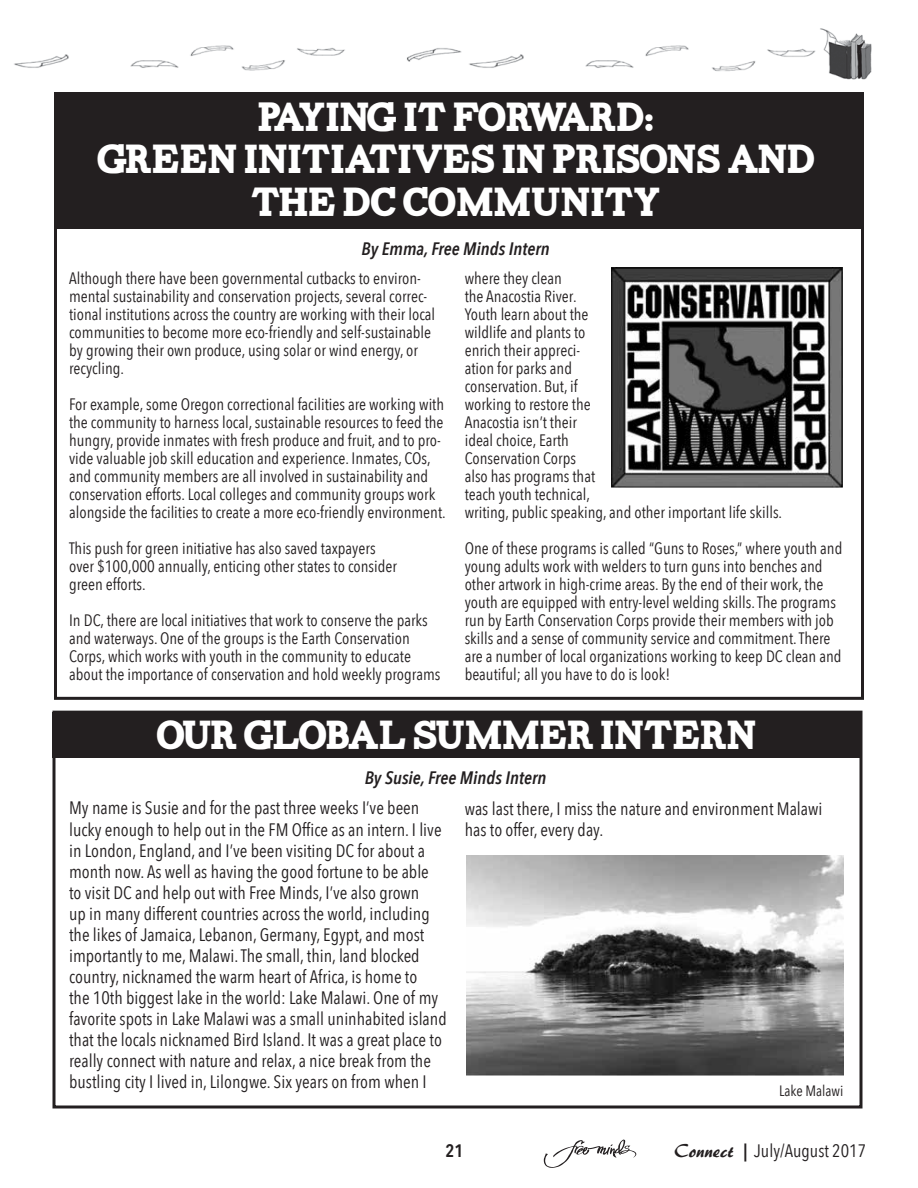
<style>
.page{position:relative;width:918px;height:1188px;background:#fff}
.page>*{position:absolute;margin:0;border:0;box-sizing:border-box;transform-origin:0 0}
.t1{font:40.5px/42.6px "Carton";letter-spacing:-.04em;color:#fff;text-align:center}
.t2{font:40.5px "Carton";letter-spacing:-.06em;color:#fff}
.t3{font:18px/21px "Avenir Next Condensed";color:#231f20}
.t4{font:italic 600 18px "Avenir Next Condensed";color:#231f20}
.t5{font:600 18px "Avenir Next Condensed";color:#231f20}
.t6{font:16.5px/18px "Avenir Next Condensed";color:#231f20}
.t7{font:15px "Avenir Next Condensed";color:#231f20}
.s1{font-family:"ARBERKLEY";font-size:19.5px}
.s2{font-weight:600}
</style>
<div class="page">
<img style="left:14px;top:28px;width:858px;height:52px">
<svg style="left:544px;top:1140px;width:92px;height:28px"></svg>
<div style="left:54px;top:93px;width:810px;height:136px;background:#231f20"></div>
<div style="left:54px;top:94px;width:810px;height:606px;border:3px solid #231f20"></div>
<img style="left:611px;top:268px;width:231px;height:219px">
<div style="left:52px;top:713px;width:809px;height:45px;background:#231f20"></div>
<div style="left:52px;top:711px;width:810px;height:397px;border:3px solid #231f20"></div>
<img style="left:467px;top:855px;width:377px;height:221px">
<h1 class="t1" style="left:96px;top:96px;width:721px">PAYING IT FORWARD:<br>GREEN INITIATIVES IN PRISONS AND<br>THE DC COMMUNITY</h1>
<p class="t4" style="left:362px;top:238px;width:190px">By Emma, Free Minds Intern</p>
<p class="t6" style="left:69px;top:269px;width:368px">Although there have been governmental cutbacks to environ&shy;mental sustainability and conservation projects, several correc&shy;tional institutions across the country are working with their local communities to become more eco-friendly and self-sustainable by growing their own produce, using solar or wind energy, or recycling.</p>
<p class="t6" style="left:69px;top:395px;width:378px">For example, some Oregon correctional facilities are working with the community to harness local, sustainable resources to feed the hungry, provide inmates with fresh produce and fruit, and to pro&shy;vide valuable job skill education and experience. Inmates, COs, and community members are all involved in sustainability and conservation efforts. Local colleges and community groups work alongside the facilities to create a more eco-friendly environment.</p>
<p class="t6" style="left:69px;top:539px;width:329px">This push for green initiative has also saved taxpayers over $100,000 annually, enticing other states to consider green efforts.</p>
<p class="t6" style="left:69px;top:611px;width:373px">In DC, there are local initiatives that work to conserve the parks and waterways. One of the groups is the Earth Conservation Corps, which works with youth in the community to educate about the importance of conservation and hold weekly programs</p>
<p class="t6" style="left:465px;top:269px;width:319px">where they clean<br>the Anacostia River.<br>Youth learn about the<br>wildlife and plants to<br>enrich their appreci-<br>ation for parks and<br>conservation. But, if<br>working to restore the<br>Anacostia isn’t their<br>ideal choice, Earth<br>Conservation Corps<br>also has programs that<br>teach youth technical,<br>writing, public speaking, and other important life skills.</p>
<p class="t6" style="left:465px;top:539px;width:379px">One of these programs is called “Guns to Roses,” where youth and young adults work with welders to turn guns into benches and other artwork in high-crime areas. By the end of their work, the youth are equipped with entry-level welding skills. The programs run by Earth Conservation Corps provide their members with job skills and a sense of community service and commitment. There are a number of local organizations working to keep DC clean and beautiful; all you have to do is look!</p>
<h1 class="t2" style="left:156px;top:719px;width:603px">OUR GLOBAL SUMMER INTERN</h1>
<p class="t4" style="left:365px;top:767px;width:183px">By Susie, Free Minds Intern</p>
<p class="t3" style="left:69px;top:797px;width:379px">My name is Susie and for the past three weeks I’ve been lucky enough to help out in the FM Office as an intern. I live in London, England, and I’ve been visiting DC for about a month now. As well as having the good fortune to be able<br>to visit DC and help out with Free Minds, I’ve also grown<br>up in many different countries across the world, including the likes of Jamaica, Lebanon, Germany, Egypt, and most importantly to me, Malawi. The small, thin, land blocked country, nicknamed the warm heart of Africa, is home to<br>the 10th biggest lake in the world: Lake Malawi. One of my favorite spots in Lake Malawi was a small uninhabited island that the locals nicknamed Bird Island. It was a great place to really connect with nature and relax, a nice break from the bustling city I lived in, Lilongwe. Six years on from when I</p>
<p class="t3" style="left:465px;top:797px;width:359px">was last there, I miss the nature and environment Malawi has to offer, every day.</p>
<p class="t7" style="left:779px;top:1078px;width:66px">Lake Malawi</p>
<p class="t5" style="left:445px;top:1135px;width:19px">21</p>
<p class="t3" style="left:675px;top:1140px;width:193px"><span class="s1">Connect</span> <span class="s2">|</span> July/August 2017</p>
</div>
